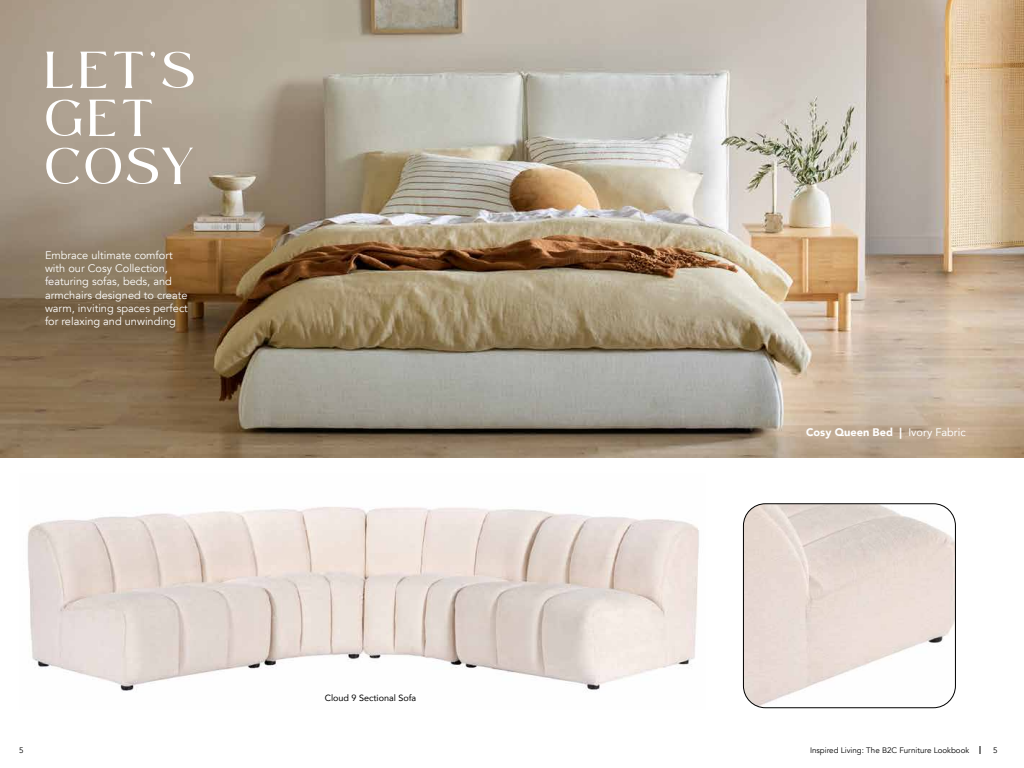
<style>
.page{position:relative;width:1024px;height:768px;background:#fff}
.page>*{position:absolute;margin:0;border:0;box-sizing:border-box;transform-origin:0 0}
.t1{font:500 52px/48px "Safira March";letter-spacing:.09em;color:#fff}
.t2{font:11px/13.2px "Avenir";color:#fff}
.t3{font:900 11px "Avenir";color:#fff}
.t4{font:9px "Avenir";color:#000}
.t5{font:8px "Avenir";color:#000}
.s1{font-weight:400}
</style>
<div class="page">
<img style="left:0;top:0;width:1024px;height:458px">
<img style="left:27px;top:507px;width:672px;height:184px">
<img style="left:743px;top:504px;width:212px;height:204px">
<div style="left:743px;top:504px;width:213px;height:204px;border:1px solid #000;border-radius:22px"></div>
<h1 class="t1" style="left:45px;top:45px;width:151px">LET’S<br>GET<br>COSY</h1>
<p class="t2" style="left:45px;top:249px;width:144px">Embrace ultimate comfort with our Cosy Collection, featuring sofas, beds, and armchairs designed to create warm, inviting spaces perfect for relaxing and unwinding</p>
<p class="t4" style="left:325px;top:690px;width:93px">Cloud 9 Sectional Sofa</p>
<p class="t3" style="left:806px;top:423px;width:161px">Cosy Queen Bed | <span class="s1">Ivory Fabric</span></p>
<p class="t5" style="left:19px;top:745px;width:6px">5</p>
<p class="t5" style="left:810px;top:745px;width:161px">Inspired Living: The B2C Furniture Lookbook</p>
<p class="t5" style="left:993px;top:745px;width:6px">5</p>
</div>
